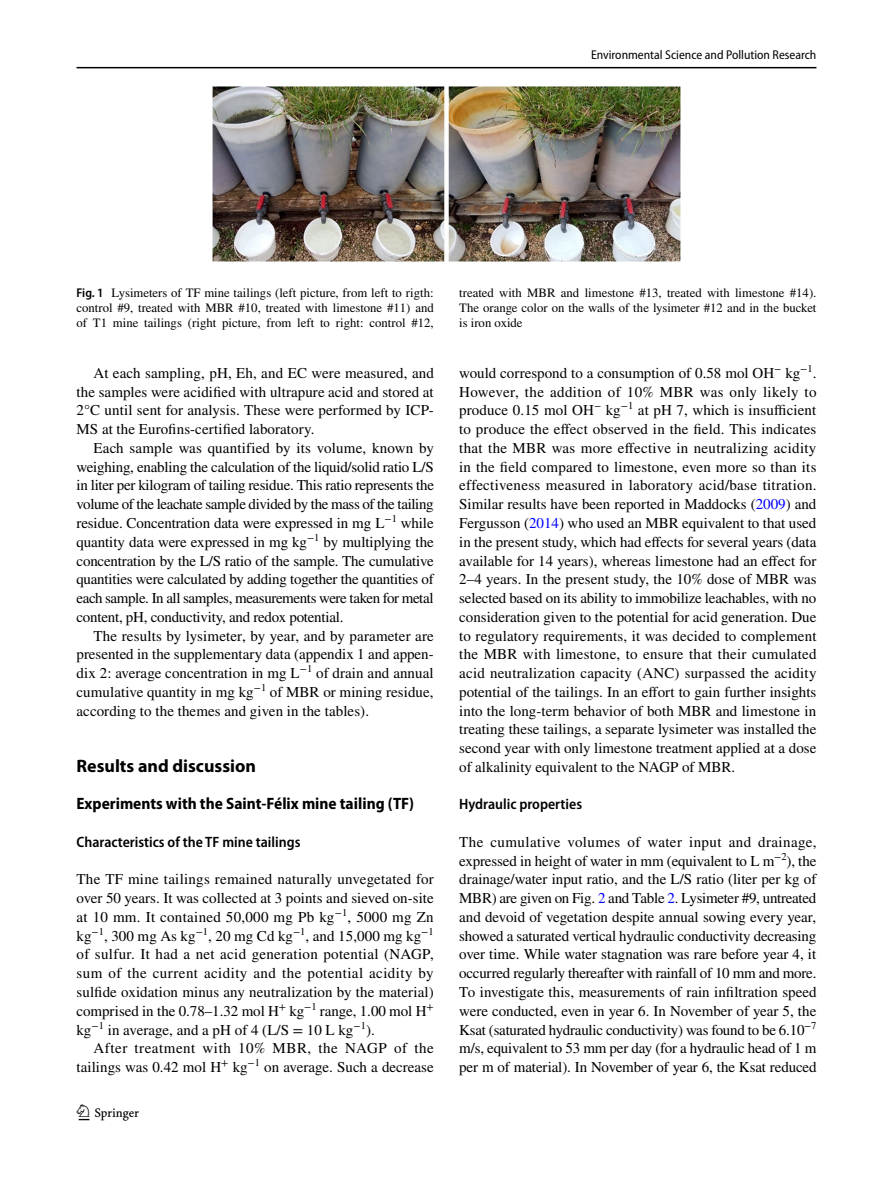
<style>
.page{position:relative;width:893px;height:1187px;background:#fff}
.page>*{position:absolute;margin:0;border:0;box-sizing:border-box;transform-origin:0 0}
.t1{font:22.5px "Springnew Regular 2";color:#000}
.t2{font:700 18px "Myriad Pro";color:#000}
.t3{font:700 semi-condensed 16.5px "Myriad Pro";color:#000}
.t4{font:15px/18.8px "STIX";color:#000;text-align:justify}
.t5{font:600 semi-condensed 15px "Myriad Pro";color:#000}
.t6{font:12.75px/15px "STIX";color:#000;text-align:justify}
.t7{font:semi-condensed 12.75px "Myriad Pro";color:#000}
.s1{font-family:"Myriad Pro";font-weight:600;font-stretch:semi-condensed}
.s2{color:#00f}
</style>
<div class="page">
<hr style="left:77px;top:67px;width:739px;height:1px;background:#000">
<img style="left:213px;top:87px;width:467px;height:175px">
<p class="t7" style="left:591px;top:48px;width:227px">Environmental Science and Pollution Research</p>
<p class="t6" style="left:77px;top:286px;width:359px"><span class="s1">Fig. 1</span> Lysimeters of TF mine tailings (left picture, from left to rigth: control #9, treated with MBR #10, treated with limestone #11) and of T1 mine tailings (right picture, from left to right: control #12,</p>
<p class="t6" style="left:459px;top:286px;width:359px">treated with MBR and limestone #13, treated with limestone #14).<br>The orange color on the walls of the lysimeter #12 and in the bucket is iron oxide</p>
<p class="t4" style="left:77px;top:364px;width:359px;text-indent:17px">At each sampling, pH, Eh, and EC were measured, and the samples were acidified with ultrapure acid and stored at 2°C until sent for analysis. These were performed by ICP-MS at the Eurofins-certified laboratory.</p>
<p class="t4" style="left:77px;top:439px;width:359px;text-indent:17px">Each sample was quantified by its volume, known by weighing, enabling the calculation of the liquid/solid ratio L/S in liter per kilogram of tailing residue. This ratio represents the volume of the leachate sample divided by the mass of the tailing residue. Concentration data were expressed in mg L<sup>−1</sup> while quantity data were expressed in mg kg<sup>−1</sup> by multiplying the concentration by the L/S ratio of the sample. The cumulative quantities were calculated by adding together the quantities of each sample. In all samples, measurements were taken for metal content, pH, conductivity, and redox potential.</p>
<p class="t4" style="left:77px;top:627px;width:359px;text-indent:17px">The results by lysimeter, by year, and by parameter are presented in the supplementary data (appendix 1 and appen&shy;dix 2: average concentration in mg L<sup>−1</sup> of drain and annual cumulative quantity in mg kg<sup>−1</sup> of MBR or mining residue, according to the themes and given in the tables).</p>
<p class="t2" style="left:77px;top:754px;width:181px">Results and discussion</p>
<p class="t3" style="left:77px;top:794px;width:339px">Experiments with the Saint‑Félix mine tailing (TF)</p>
<p class="t5" style="left:77px;top:833px;width:225px">Characteristics of the TF mine tailings</p>
<p class="t4" style="left:77px;top:871px;width:359px">The TF mine tailings remained naturally unvegetated for over 50 years. It was collected at 3 points and sieved on-site at 10 mm. It contained 50,000 mg Pb kg<sup>−1</sup>, 5000 mg Zn kg<sup>−1</sup>, 300 mg As kg<sup>−1</sup>, 20 mg Cd kg<sup>−1</sup>, and 15,000 mg kg<sup>−1 </sup>of sulfur. It had a net acid generation potential (NAGP, sum of the current acidity and the potential acidity by sulfide oxidation minus any neutralization by the material) comprised in the 0.78–1.32 mol H<sup>+</sup> kg<sup>−1</sup> range, 1.00 mol H<sup>+ </sup>kg<sup>−1</sup> in average, and a pH of 4 (L/S = 10 L kg<sup>−1</sup>).</p>
<p class="t4" style="left:77px;top:1039px;width:359px;text-align:right">After treatment with 10% MBR, the NAGP of the tailings was 0.42 mol H<sup>+</sup> kg<sup>−1</sup> on average. Such a decrease</p>
<h1 class="t1" style="left:79px;top:1104px;width:62px">1 3</h1>
<p class="t4" style="left:459px;top:364px;width:359px">would correspond to a consumption of 0.58 mol OH<sup>−</sup> kg<sup>−1</sup>.<br>However, the addition of 10% MBR was only likely to produce 0.15 mol OH<sup>−</sup> kg<sup>−1</sup> at pH 7, which is insufficient to produce the effect observed in the field. This indicates that the MBR was more effective in neutralizing acidity in the field compared to limestone, even more so than its effectiveness measured in laboratory acid/base titration.<br>Similar results have been reported in Maddocks (<span class="s2">2009</span>) and Fergusson (<span class="s2">2014</span>) who used an MBR equivalent to that used in the present study, which had effects for several years (data available for 14 years), whereas limestone had an effect for 2–4 years. In the present study, the 10% dose of MBR was selected based on its ability to immobilize leachables, with no consideration given to the potential for acid generation. Due to regulatory requirements, it was decided to complement the MBR with limestone, to ensure that their cumulated acid neutralization capacity (ANC) surpassed the acidity potential of the tailings. In an effort to gain further insights into the long-term behavior of both MBR and limestone in treating these tailings, a separate lysimeter was installed the second year with only limestone treatment applied at a dose of alkalinity equivalent to the NAGP of MBR.</p>
<p class="t5" style="left:459px;top:796px;width:124px">Hydraulic properties</p>
<p class="t4" style="left:459px;top:833px;width:359px">The cumulative volumes of water input and drainage, expressed in height of water in mm (equivalent to L m<sup>−2</sup>), the drainage/water input ratio, and the L/S ratio (liter per kg of MBR) are given on Fig. <span class="s2">2</span> and Table <span class="s2">2</span>. Lysimeter #9, untreated and devoid of vegetation despite annual sowing every year, showed a saturated vertical hydraulic conductivity decreasing over time. While water stagnation was rare before year 4, it occurred regularly thereafter with rainfall of 10 mm and more.<br>To investigate this, measurements of rain infiltration speed were conducted, even in year 6. In November of year 5, the Ksat (saturated hydraulic conductivity) was found to be 6.10<sup>−7 </sup>m/s, equivalent to 53 mm per day (for a hydraulic head of 1 m per m of material). In November of year 6, the Ksat reduced</p>
</div>
